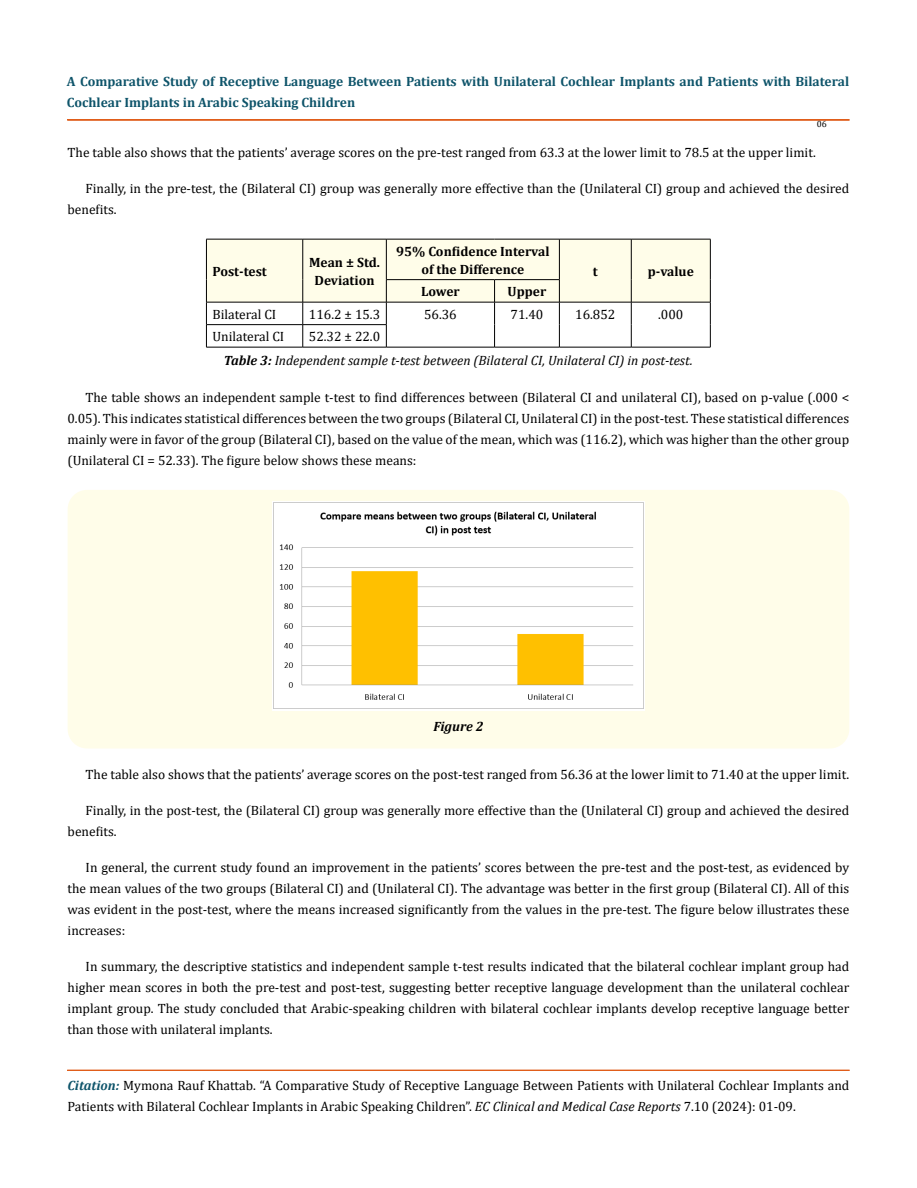
<style>
.page{position:relative;width:917px;height:1188px;background:#fff}
.page>*{position:absolute;margin:0;border:0;box-sizing:border-box;transform-origin:0 0}
.t1{font:13.5px/21px "Cambria";color:#000}
.t2{font:700 13.5px/21px "Cambria";color:#0e546a}
.t3{font:italic 13.5px/24.2px "Cambria";color:#000}
.t4{font:700 13.5px/18px "Cambria";color:#000;text-align:center}
.t5{font:italic 700 13.5px "Cambria";color:#000}
.t6{font:9px "Cambria";color:#000}
.s1{font-style:normal}
.s2{font-weight:700}
.s3{font-weight:700;font-style:italic;color:#0e546a}
.s4{font-style:italic}
</style>
<div class="page">
<div style="left:67px;top:120px;width:782px;height:1px;border:1px solid #e05d1a"></div>
<div style="left:67px;top:1070px;width:782px;height:1px;border:1px solid #e05d1a"></div>
<svg style="left:206px;top:239px;width:505px;height:108px"></svg>
<hr style="left:206px;top:347px;width:97px;height:1px;background:#000">
<hr style="left:303px;top:347px;width:83px;height:1px;background:#000">
<hr style="left:386px;top:347px;width:108px;height:1px;background:#000">
<hr style="left:494px;top:347px;width:65px;height:1px;background:#000">
<hr style="left:559px;top:347px;width:72px;height:1px;background:#000">
<hr style="left:631px;top:347px;width:79px;height:1px;background:#000">
<div style="left:68px;top:490px;width:781px;height:258px;background:#fffde9;border-radius:19px"></div>
<img style="left:272px;top:502px;width:372px;height:209px">
<p class="t2" style="left:67px;top:71px;width:783px">A Comparative Study of Receptive Language Between Patients with Unilateral Cochlear Implants and Patients with Bilateral<br>Cochlear Implants in Arabic Speaking Children</p>
<p class="t6" style="left:816px;top:118px;width:11px">06</p>
<p class="t1" style="left:68px;top:142px;width:749px">The table also shows that the patients’ average scores on the pre-test ranged from 63.3 at the lower limit to 78.5 at the upper limit.</p>
<p class="t1" style="left:68px;top:178px;width:783px;text-indent:18px">Finally, in the pre-test, the (Bilateral CI) group was generally more effective than the (Unilateral CI) group and achieved the desired benefits.</p>
<p class="t4" style="left:212px;top:262px;width:56px">Post-test</p>
<p class="t4" style="left:309px;top:253px;width:72px">Mean ± Std.<br>Deviation</p>
<p class="t4" style="left:396px;top:242px;width:155px">95% Confidence Interval of the Difference</p>
<p class="t4" style="left:421px;top:282px;width:40px">Lower</p>
<p class="t4" style="left:507px;top:282px;width:40px">Upper</p>
<p class="t4" style="left:593px;top:262px;width:6px">t</p>
<p class="t4" style="left:647px;top:262px;width:48px">p-value</p>
<p class="t1" style="left:212px;top:303px;width:65px">Bilateral CI</p>
<p class="t1" style="left:309px;top:303px;width:73px">116.2 ± 15.3</p>
<p class="t1" style="left:424px;top:303px;width:34px">56.36</p>
<p class="t1" style="left:510px;top:303px;width:34px">71.40</p>
<p class="t1" style="left:575px;top:303px;width:42px">16.852</p>
<p class="t1" style="left:658px;top:303px;width:27px">.000</p>
<p class="t1" style="left:212px;top:326px;width:73px">Unilateral CI</p>
<p class="t3" style="left:224px;top:324px;width:470px;text-indent:85px"><span class="s1">52.32 ± 22.0<br></span><span class="s2">Table 3:</span> Independent sample t-test between (Bilateral CI, Unilateral CI) in post-test.</p>
<p class="t1" style="left:67px;top:387px;width:783px;text-align:justify;text-indent:18px">The table shows an independent sample t-test to find differences between (Bilateral CI and unilateral CI), based on p-value (.000 &lt; 0.05). This indicates statistical differences between the two groups (Bilateral CI, Unilateral CI) in the post-test. These statistical differences mainly were in favor of the group (Bilateral CI), based on the value of the mean, which was (116.2), which was higher than the other group (Unilateral CI = 52.33). The figure below shows these means:</p>
<p class="t5" style="left:433px;top:717px;width:52px">Figure 2</p>
<p class="t1" style="left:86px;top:764px;width:765px">The table also shows that the patients’ average scores on the post-test ranged from 56.36 at the lower limit to 71.40 at the upper limit.</p>
<p class="t1" style="left:68px;top:800px;width:783px;text-indent:18px">Finally, in the post-test, the (Bilateral CI) group was generally more effective than the (Unilateral CI) group and achieved the desired benefits.</p>
<p class="t1" style="left:68px;top:857px;width:783px;text-align:justify;text-indent:18px">In general, the current study found an improvement in the patients’ scores between the pre-test and the post-test, as evidenced by the mean values of the two groups (Bilateral CI) and (Unilateral CI). The advantage was better in the first group (Bilateral CI). All of this was evident in the post-test, where the means increased significantly from the values in the pre-test. The figure below illustrates these increases:</p>
<p class="t1" style="left:68px;top:956px;width:783px;text-align:justify;text-indent:18px">In summary, the descriptive statistics and independent sample t-test results indicated that the bilateral cochlear implant group had higher mean scores in both the pre-test and post-test, suggesting better receptive language development than the unilateral cochlear implant group. The study concluded that Arabic-speaking children with bilateral cochlear implants develop receptive language better than those with unilateral implants.</p>
<p class="t1" style="left:68px;top:1075px;width:783px"><span class="s3">Citation:</span> Mymona Rauf Khattab. “A Comparative Study of Receptive Language Between Patients with Unilateral Cochlear Implants and<br>Patients with Bilateral Cochlear Implants in Arabic Speaking Children”. <span class="s4">EC Clinical and Medical Case Reports</span> 7.10 (2024): 01-09.</p>
</div>
